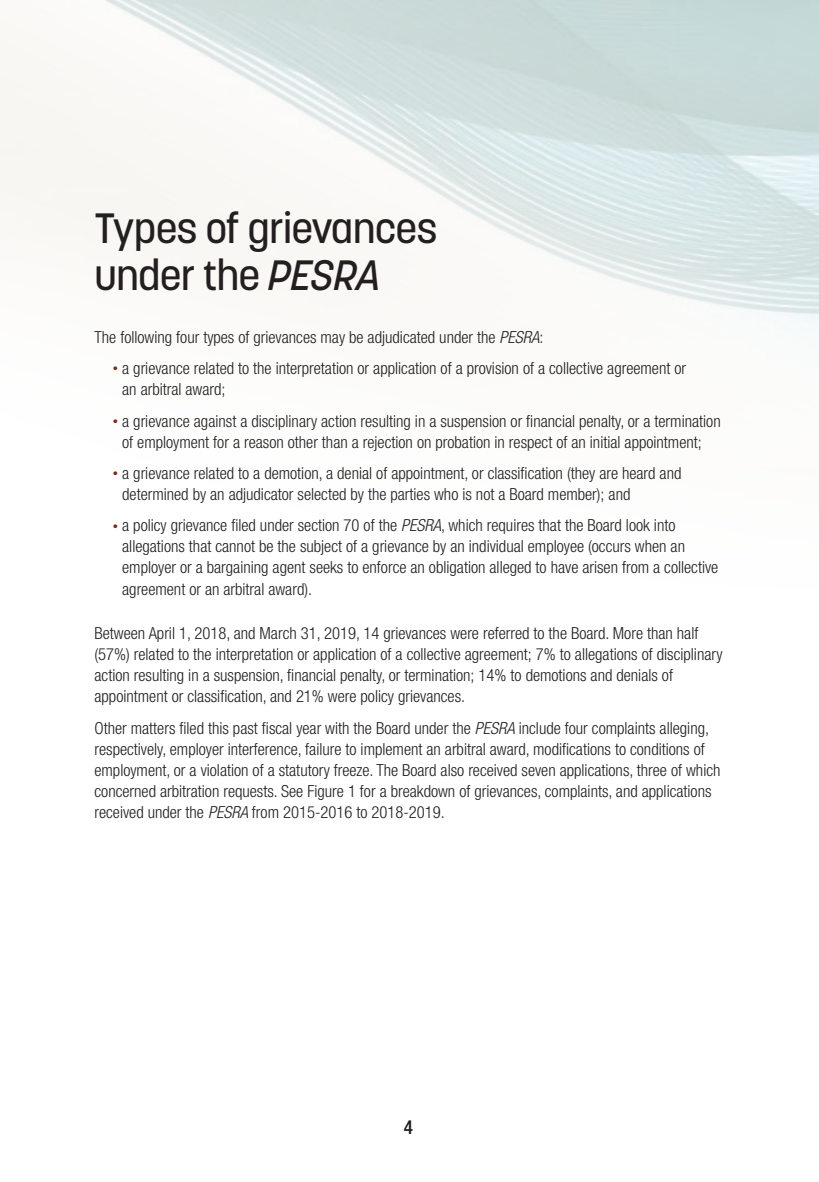
<style>
.page{position:relative;width:819px;height:1182px;background:#fff}
.page>*{position:absolute;margin:0;border:0;box-sizing:border-box;transform-origin:0 0}
.t1{font:500 42px/47.2px "Korolev";letter-spacing:-.02em;color:#231f20}
.t2{font:500 condensed 19.25px "Helvetica Neue";color:#231f20}
.t3{font:300 condensed 16.62px/21px "Helvetica Neue LT Std";color:#231f20}
.s1{font-style:italic}
.s2{font-size:10.5px;color:#7f291b}
</style>
<div class="page">
<h1 class="t1" style="left:94px;top:204px;width:345px">Types of grievances under the <span class="s1">PESRA</span></h1>
<p class="t3" style="left:94px;top:326px;width:451px">The following four types of grievances may be adjudicated under the <span class="s1">PESRA</span>:</p>
<p class="t3" style="left:122px;top:357px;width:565px;text-indent:-9px"><span class="s2">•</span> a grievance related to the interpretation or application of a provision of a collective agreement or an arbitral award;</p>
<p class="t3" style="left:113px;top:410px;width:609px;text-align:center"><span class="s2">•</span> a grievance against a disciplinary action resulting in a suspension or financial penalty, or a termination of employment for a reason other than a rejection on probation in respect of an initial appointment;</p>
<p class="t3" style="left:122px;top:462px;width:561px;text-indent:-9px"><span class="s2">•</span> a grievance related to a demotion, a denial of appointment, or classification (they are heard and determined by an adjudicator selected by the parties who is not a Board member); and</p>
<p class="t3" style="left:122px;top:515px;width:598px;text-indent:-9px"><span class="s2">•</span> a policy grievance filed under section 70 of the <span class="s1">PESRA</span>, which requires that the Board look into allegations that cannot be the subject of a grievance by an individual employee (occurs when an employer or a bargaining agent seeks to enforce an obligation alleged to have arisen from a collective agreement or an arbitral award).</p>
<p class="t3" style="left:95px;top:622px;width:630px">Between April 1, 2018, and March 31, 2019, 14 grievances were referred to the Board. More than half (57%) related to the interpretation or application of a collective agreement; 7% to allegations of disciplinary action resulting in a suspension, financial penalty, or termination; 14% to demotions and denials of appointment or classification, and 21% were policy grievances.</p>
<p class="t3" style="left:95px;top:717px;width:628px">Other matters filed this past fiscal year with the Board under the <span class="s1">PESRA</span> include four complaints alleging, respectively, employer interference, failure to implement an arbitral award, modifications to conditions of employment, or a violation of a statutory freeze. The Board also received seven applications, three of which concerned arbitration requests. See Figure 1 for a breakdown of grievances, complaints, and applications received under the <span class="s1">PESRA</span> from 2015-2016 to 2018-2019.</p>
<p class="t2" style="left:404px;top:1115px;width:11px">4</p>
</div>
